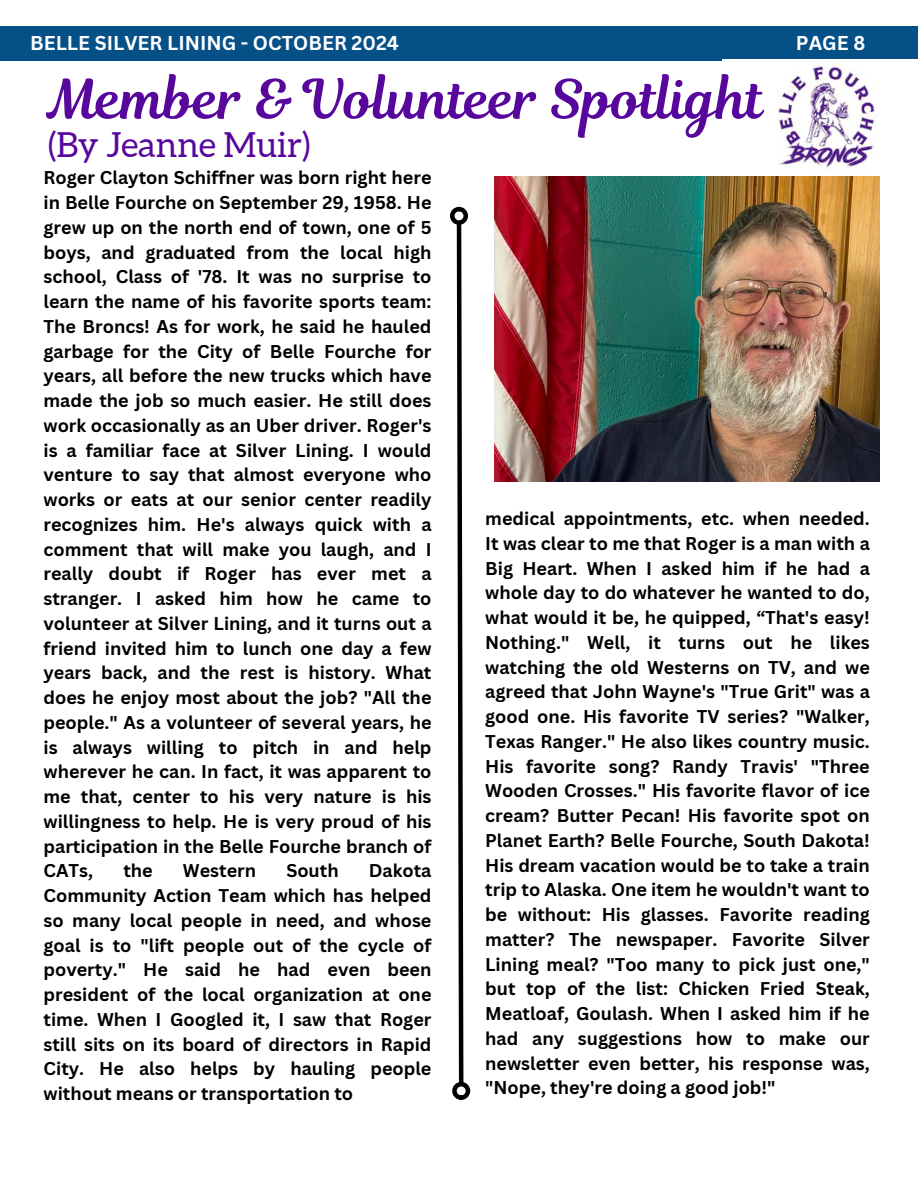
<style>
.page{position:relative;width:918px;height:1188px;background:#fff}
.page>*{position:absolute;margin:0;border:0;box-sizing:border-box;transform-origin:0 0}
.t1{font:54px "Magnolia Script";color:#58079d}
.t2{font:34.5px "Aleo";color:#58079d}
.t3{font:700 19.5px "Canva Sans";color:#fff}
.t4{font:700 18px/24.8px "Canva Sans";color:#000;text-align:justify}
</style>
<div class="page">
<div style="left:0;top:26px;width:918px;height:34px;background:#055087"></div>
<svg style="left:455px;top:219px;width:11px;height:869px"></svg>
<div style="left:450px;top:207px;width:18px;height:18px;border:4px solid #000;border-radius:50%"></div>
<div style="left:452px;top:1082px;width:18px;height:18px;border:4px solid #000;border-radius:50%"></div>
<img style="left:494px;top:177px;width:385px;height:305px">
<img style="left:722px;top:59px;width:196px;height:111px">
<h1 class="t3" style="left:30px;top:29px;width:370px">BELLE SILVER LINING - OCTOBER 2024</h1>
<p class="t3" style="left:796px;top:29px;width:71px">PAGE 8</p>
<p class="t1" style="left:48px;top:62px;width:717px">Member &amp; Volunteer Spotlight</p>
<p class="t2" style="left:48px;top:125px;width:264px">(By Jeanne Muir)</p>
<p class="t4" style="left:44px;top:165px;width:390px">Roger Clayton Schiffner was born right here in Belle Fourche on September 29, 1958. He grew up on the north end of town, one of 5 boys, and graduated from the local high school, Class of '78. It was no surprise to learn the name of his favorite sports team:<br>The Broncs! As for work, he said he hauled garbage for the City of Belle Fourche for years, all before the new trucks which have made the job so much easier. He still does work occasionally as an Uber driver. Roger's is a familiar face at Silver Lining. I would venture to say that almost everyone who works or eats at our senior center readily recognizes him. He's always quick with a comment that will make you laugh, and I really doubt if Roger has ever met a stranger. I asked him how he came to volunteer at Silver Lining, and it turns out a friend invited him to lunch one day a few years back, and the rest is history. What does he enjoy most about the job? "All the people." As a volunteer of several years, he is always willing to pitch in and help wherever he can. In fact, it was apparent to me that, center to his very nature is his willingness to help. He is very proud of his participation in the Belle Fourche branch of CATs,</p>
<p class="t4" style="left:485px;top:506px;width:386px">medical appointments, etc. when needed.<br>It was clear to me that Roger is a man with a Big Heart. When I asked him if he had a whole day to do whatever he wanted to do, what would it be, he quipped, “That's easy!<br>Nothing." Well, it turns out he likes watching the old Westerns on TV, and we agreed that John Wayne's "True Grit" was a good one. His favorite TV series? "Walker, Texas Ranger." He also likes country music.<br>His favorite song? Randy Travis' "Three Wooden Crosses." His favorite flavor of ice cream? Butter Pecan! His favorite spot on Planet Earth? Belle Fourche, South Dakota!<br>His dream vacation would be to take a train trip to Alaska. One item he wouldn't want to be without: His glasses. Favorite reading matter? The newspaper. Favorite Silver Lining meal? "Too many to pick just one," but top of the list: Chicken Fried Steak, Meatloaf, Goulash. When I asked him if he had any suggestions how to make our newsletter even better, his response was, "Nope, they're doing a good job!"</p>
<p class="t4" style="left:44px;top:858px;width:390px;text-indent:325px">Dakota Community Action Team which has helped so many local people in need, and whose goal is to "lift people out of the cycle of poverty." He said he had even been president of the local organization at one time. When I Googled it, I saw that Roger still sits on its board of directors in Rapid City. He also helps by hauling people without means or transportation to</p>
<p class="t4" style="left:123px;top:858px;width:31px">the</p>
<p class="t4" style="left:183px;top:858px;width:75px">Western</p>
<p class="t4" style="left:286px;top:858px;width:54px">South</p>
</div>
